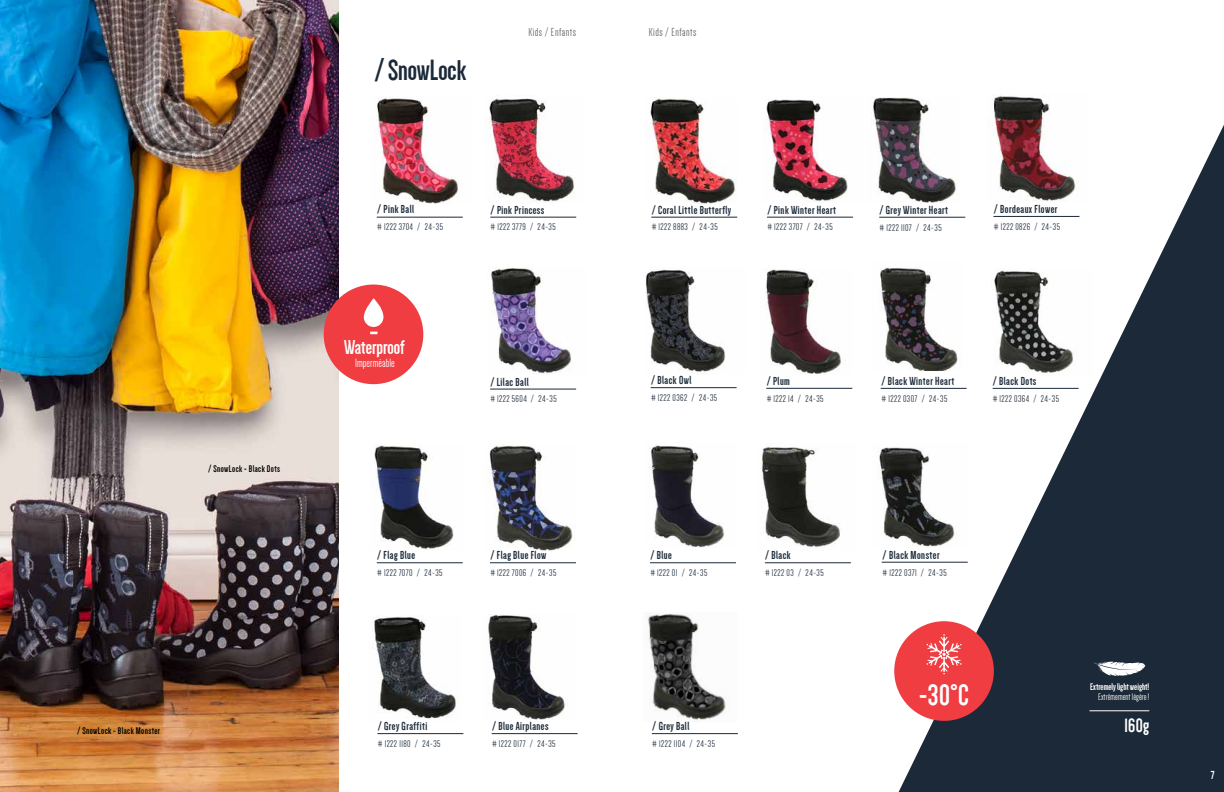
<style>
.page{position:relative;width:1224px;height:792px;background:#fff}
.page>*{position:absolute;margin:0;border:0;box-sizing:border-box;transform-origin:0 0}
.t1{font:700 30.5px "Dense";color:#fff}
.t2{font:700 30px "Dense";color:#1b2938}
.t3{font:700 20.7px "Dense";color:#fff}
.t4{font:700 20px "Dense";color:#fff}
.t5{font:12.5px "Dense";color:#fff}
.t6{font:700 12px "Dense";letter-spacing:.04em;color:#1b2938}
.t7{font:12px "Dense";letter-spacing:.04em;color:#636466}
.t8{font:700 12px "Dense";color:#fff}
.t9{font:10px "Dense";letter-spacing:.04em;color:#1b2938}
.t10{font:700 10px "Dense";letter-spacing:.04em;color:#000}
.t11{font:700 10px "Dense";color:#fff}
.t12{font:10px "Dense";color:#fff}
</style>
<div class="page">
<img style="left:765px;top:269px;width:76px;height:105px">
<img style="left:374px;top:445px;width:80px;height:105px">
<img style="left:650px;top:445px;width:75px;height:103px">
<img style="left:646px;top:98px;width:91px;height:105px">
<img style="left:489px;top:445px;width:86px;height:105px">
<img style="left:488px;top:614px;width:77px;height:106px">
<img style="left:761px;top:446px;width:80px;height:102px">
<img style="left:376px;top:98px;width:82px;height:105px">
<img style="left:646px;top:269px;width:79px;height:103px">
<img style="left:873px;top:97px;width:56px;height:99px">
<img style="left:374px;top:617px;width:83px;height:102px">
<hr style="left:766px;top:388px;width:86px;height:1px;background:#1b2938">
<hr style="left:651px;top:217px;width:86px;height:1px;background:#1b2938">
<hr style="left:650px;top:562px;width:86px;height:1px;background:#1b2938">
<hr style="left:490px;top:217px;width:86px;height:1px;background:#1b2938">
<hr style="left:490px;top:562px;width:86px;height:1px;background:#1b2938">
<hr style="left:377px;top:733px;width:86px;height:1px;background:#1b2938">
<hr style="left:652px;top:733px;width:86px;height:1px;background:#1b2938">
<hr style="left:879px;top:217px;width:86px;height:1px;background:#1b2938">
<hr style="left:490px;top:389px;width:86px;height:1px;background:#1b2938">
<hr style="left:765px;top:562px;width:86px;height:1px;background:#1b2938">
<hr style="left:881px;top:388px;width:86px;height:1px;background:#1b2938">
<hr style="left:882px;top:562px;width:86px;height:1px;background:#1b2938">
<hr style="left:651px;top:387px;width:86px;height:1px;background:#1b2938">
<hr style="left:377px;top:217px;width:86px;height:1px;background:#1b2938">
<hr style="left:767px;top:217px;width:86px;height:1px;background:#1b2938">
<hr style="left:377px;top:562px;width:86px;height:1px;background:#1b2938">
<hr style="left:492px;top:733px;width:86px;height:1px;background:#1b2938">
<img style="left:880px;top:266px;width:19px;height:98px">
<img style="left:879px;top:447px;width:20px;height:93px">
<img style="left:648px;top:614px;width:78px;height:106px">
<img style="left:0;top:0;width:338px;height:792px">
<img style="left:763px;top:99px;width:85px;height:103px">
<img style="left:486px;top:98px;width:89px;height:104px">
<img style="left:993px;top:95px;width:57px;height:30px">
<img style="left:491px;top:267px;width:80px;height:107px">
<svg style="left:899px;top:125px;width:325px;height:667px;fill:#1b2938"></svg>
<div style="left:894px;top:621px;width:100px;height:100px;background:#ef3d42;border-radius:50%"></div>
<svg style="left:926px;top:634px;width:36px;height:40px"></svg>
<div style="left:1089px;top:707px;width:60px;height:5px;background:#1b2938"></div>
<svg style="left:1094px;top:661px;width:52px;height:15px"></svg>
<div style="left:324px;top:285px;width:99px;height:99px;background:#ef3d42;border-radius:50%"></div>
<svg style="left:364px;top:298px;width:19px;height:29px"></svg>
<svg style="left:370px;top:332px;width:7px;height:2px"></svg>
<hr style="left:1089px;top:710px;width:60px;height:1px;background:#fff">
<p class="t10" style="left:208px;top:464px;width:73px">/ SnowLock - Black Dots</p>
<p class="t10" style="left:77px;top:726px;width:84px">/ SnowLock - Black Monster</p>
<h2 class="t2" style="left:374px;top:56px;width:93px">/ SnowLock</h2>
<p class="t7" style="left:528px;top:26px;width:49px">Kids / Enfants</p>
<p class="t7" style="left:649px;top:26px;width:49px">Kids / Enfants</p>
<p class="t6" style="left:377px;top:203px;width:39px">/ Pink Ball</p>
<p class="t9" style="left:377px;top:222px;width:67px"># 1222 3704 / 24-35</p>
<h3 class="t3" style="left:344px;top:337px;width:62px">Waterproof</h3>
<p class="t5" style="left:355px;top:357px;width:41px">Imperméable</p>
<p class="t6" style="left:491px;top:204px;width:55px">/ Pink Princess</p>
<p class="t9" style="left:491px;top:222px;width:67px"># 1222 3779 / 24-35</p>
<p class="t6" style="left:490px;top:376px;width:40px">/ Lilac Ball</p>
<p class="t9" style="left:490px;top:394px;width:68px"># 1222 5604 / 24-35</p>
<p class="t6" style="left:652px;top:204px;width:81px">/ Coral Little Butterfly</p>
<p class="t9" style="left:652px;top:222px;width:68px"># 1222 8883 / 24-35</p>
<p class="t6" style="left:767px;top:204px;width:70px">/ Pink Winter Heart</p>
<p class="t9" style="left:767px;top:222px;width:67px"># 1222 3707 / 24-35</p>
<p class="t6" style="left:879px;top:204px;width:70px">/ Grey Winter Heart</p>
<p class="t9" style="left:879px;top:222px;width:64px"># 1222 1107 / 24-35</p>
<p class="t6" style="left:994px;top:203px;width:65px">/ Bordeaux Flower</p>
<p class="t9" style="left:994px;top:222px;width:68px"># 1222 0826 / 24-35</p>
<p class="t6" style="left:651px;top:374px;width:42px">/ Black Owl</p>
<p class="t9" style="left:651px;top:393px;width:68px"># 1222 0362 / 24-35</p>
<p class="t6" style="left:767px;top:375px;width:25px">/ Plum</p>
<p class="t9" style="left:767px;top:393px;width:58px"># 1222 14 / 24-35</p>
<p class="t6" style="left:882px;top:375px;width:74px">/ Black Winter Heart</p>
<p class="t9" style="left:882px;top:393px;width:67px"># 1222 0307 / 24-35</p>
<p class="t6" style="left:993px;top:375px;width:45px">/ Black Dots</p>
<p class="t9" style="left:993px;top:393px;width:68px"># 1222 0364 / 24-35</p>
<p class="t6" style="left:377px;top:549px;width:39px">/ Flag Blue</p>
<p class="t9" style="left:377px;top:568px;width:67px"># 1222 7070 / 24-35</p>
<p class="t6" style="left:490px;top:549px;width:57px">/ Flag Blue Flow</p>
<p class="t9" style="left:490px;top:568px;width:68px"># 1222 7006 / 24-35</p>
<p class="t6" style="left:378px;top:720px;width:51px">/ Grey Graffiti</p>
<p class="t9" style="left:378px;top:739px;width:64px"># 1222 1180 / 24-35</p>
<p class="t6" style="left:492px;top:720px;width:58px">/ Blue Airplanes</p>
<p class="t9" style="left:492px;top:739px;width:65px"># 1222 0177 / 24-35</p>
<p class="t6" style="left:650px;top:549px;width:23px">/ Blue</p>
<p class="t9" style="left:650px;top:568px;width:59px"># 1222 01 / 24-35</p>
<p class="t6" style="left:765px;top:549px;width:27px">/ Black</p>
<p class="t9" style="left:765px;top:568px;width:60px"># 1222 03 / 24-35</p>
<p class="t6" style="left:652px;top:720px;width:39px">/ Grey Ball</p>
<p class="t9" style="left:652px;top:739px;width:64px"># 1222 1104 / 24-35</p>
<p class="t6" style="left:883px;top:549px;width:58px">/ Black Monster</p>
<p class="t9" style="left:883px;top:567px;width:66px"># 1222 0371 / 24-35</p>
<h1 class="t1" style="left:919px;top:680px;width:51px">-30°C</h1>
<p class="t11" style="left:1090px;top:682px;width:61px">Extremely light weight!</p>
<p class="t12" style="left:1098px;top:692px;width:53px">Extrêmement légère!</p>
<h3 class="t4" style="left:1124px;top:716px;width:26px">160g</h3>
<p class="t8" style="left:1211px;top:769px;width:5px">7</p>
</div>
